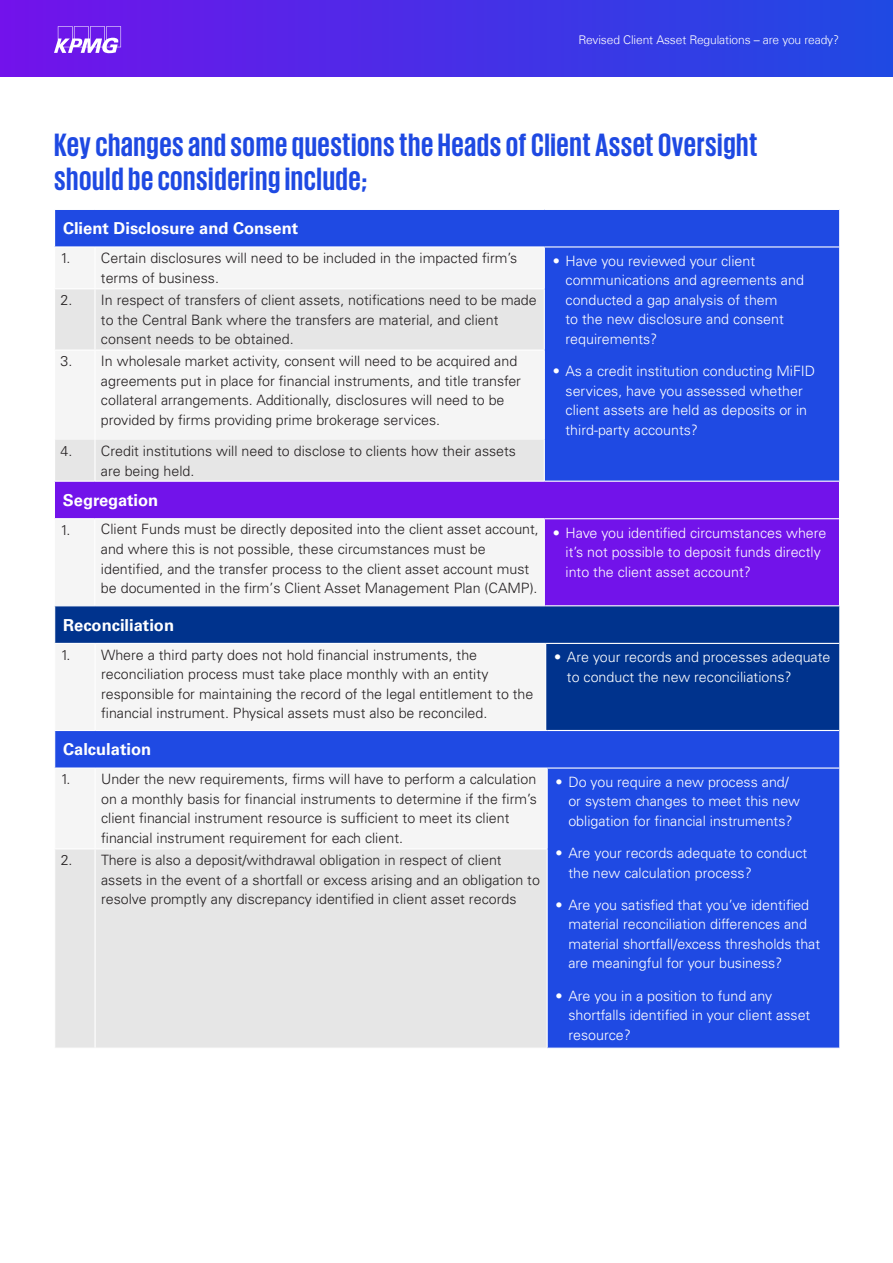
<style>
.page{position:relative;width:893px;height:1263px;background:#fff}
.page>*{position:absolute;margin:0;border:0;box-sizing:border-box;transform-origin:0 0}
.t1{font:700 33px/34.5px "KPMG";letter-spacing:.02em;color:#1e49e2}
.Lead_Paragraph_13pt{font:700 16.5px "Univers LT Std";color:#fff}
.Lead_Paragraph_13pt-2{font:300 14.25px/19.5px "Univers LT Std";color:#231f20}
.t2{font:300 14.25px/19.5px "Univers LT Std";color:#fff}
.t3{font:300 12px "Universfor KPMG";letter-spacing:-.01em;color:#fff}
</style>
<div class="page">
<div style="left:0;top:0;width:893px;height:77px;background:linear-gradient(to right,#7312eb,#1e4ae3)"></div>
<svg style="left:54px;top:26px;width:67px;height:27px"></svg>
<div style="left:55px;top:210px;width:784px;height:271px;background:#1f4ae3"></div>
<div style="left:55px;top:248px;width:489px;height:40px;background:#f5f5f5"></div>
<svg style="left:55px;top:289px;width:489px;height:192px;fill:#e6e6e6"></svg>
<hr style="left:54px;top:246px;width:41px;height:2px;background:#fff">
<hr style="left:95px;top:246px;width:449px;height:2px;background:#fff">
<hr style="left:94px;top:248px;width:2px;height:40px;background:#fff">
<hr style="left:544px;top:246px;width:295px;height:2px;background:#fff">
<hr style="left:544px;top:248px;width:1px;height:40px;background:#fff">
<hr style="left:54px;top:288px;width:41px;height:1px;background:#fff">
<hr style="left:95px;top:288px;width:450px;height:1px;background:#fff">
<hr style="left:94px;top:289px;width:2px;height:61px;background:#fff">
<hr style="left:544px;top:289px;width:1px;height:61px;background:#fff">
<hr style="left:54px;top:350px;width:41px;height:1px;background:#fff">
<hr style="left:95px;top:350px;width:450px;height:1px;background:#fff">
<hr style="left:94px;top:351px;width:2px;height:89px;background:#fff">
<hr style="left:544px;top:351px;width:1px;height:89px;background:#fff">
<hr style="left:94px;top:440px;width:2px;height:42px;background:#fff">
<hr style="left:544px;top:440px;width:1px;height:42px;background:#fff">
<div style="left:55px;top:482px;width:784px;height:123px;background:#7213ea"></div>
<div style="left:55px;top:519px;width:489px;height:86px;background:#f5f5f5"></div>
<hr style="left:54px;top:518px;width:41px;height:1px;background:#fff">
<hr style="left:95px;top:518px;width:449px;height:1px;background:#fff">
<hr style="left:94px;top:519px;width:1px;height:87px;background:#fff">
<hr style="left:544px;top:518px;width:295px;height:1px;background:#fff">
<hr style="left:544px;top:519px;width:1px;height:87px;background:#fff">
<div style="left:55px;top:606px;width:784px;height:124px;background:#00338d"></div>
<div style="left:55px;top:644px;width:490px;height:86px;background:#f5f5f5"></div>
<hr style="left:54px;top:643px;width:41px;height:1px;background:#fff">
<hr style="left:95px;top:643px;width:451px;height:1px;background:#fff">
<hr style="left:95px;top:644px;width:1px;height:86px;background:#fff">
<hr style="left:546px;top:643px;width:293px;height:1px;background:#fff">
<hr style="left:545px;top:644px;width:1px;height:86px;background:#fff">
<div style="left:55px;top:731px;width:784px;height:316px;background:#1f4ae3"></div>
<div style="left:55px;top:769px;width:492px;height:79px;background:#f5f5f5"></div>
<div style="left:55px;top:849px;width:492px;height:198px;background:#e6e6e6"></div>
<hr style="left:54px;top:767px;width:41px;height:2px;background:#fff">
<hr style="left:95px;top:767px;width:452px;height:2px;background:#fff">
<hr style="left:95px;top:769px;width:1px;height:79px;background:#fff">
<hr style="left:547px;top:767px;width:292px;height:2px;background:#fff">
<hr style="left:547px;top:769px;width:1px;height:79px;background:#fff">
<hr style="left:54px;top:848px;width:41px;height:1px;background:#fff">
<hr style="left:95px;top:848px;width:453px;height:1px;background:#fff">
<hr style="left:95px;top:849px;width:1px;height:198px;background:#fff">
<hr style="left:547px;top:849px;width:1px;height:198px;background:#fff">
<p class="t3" style="left:579px;top:33px;width:262px">Revised Client Asset Regulations – are you ready?</p>
<p class="t1" style="left:54px;top:126px;width:705px">Key changes and some questions the Heads of Client Asset Oversight should be considering include;</p>
<p class="Lead_Paragraph_13pt" style="left:63px;top:219px;width:237px">Client Disclosure and Consent</p>
<p class="Lead_Paragraph_13pt-2" style="left:61px;top:248px;width:11px">1.</p>
<p class="Lead_Paragraph_13pt-2" style="left:101px;top:248px;width:418px">Certain disclosures will need to be included in the impacted firm’s terms of business.</p>
<p class="t2" style="left:566px;top:251px;width:240px;text-indent:-13px">• Have you reviewed your client communications and agreements and conducted a gap analysis of them<br>to the new disclosure and consent requirements?</p>
<p class="t2" style="left:566px;top:361px;width:251px;text-indent:-13px">• As a credit institution conducting MiFID services, have you assessed whether client assets are held as deposits or in third-party accounts?</p>
<p class="Lead_Paragraph_13pt-2" style="left:61px;top:290px;width:13px">2.</p>
<p class="Lead_Paragraph_13pt-2" style="left:101px;top:290px;width:437px">In respect of transfers of client assets, notifications need to be made to the Central Bank where the transfers are material, and client consent needs to be obtained.</p>
<p class="Lead_Paragraph_13pt-2" style="left:61px;top:352px;width:13px">3.</p>
<p class="Lead_Paragraph_13pt-2" style="left:101px;top:352px;width:422px">In wholesale market activity, consent will need to be acquired and agreements put in place for financial instruments, and title transfer collateral arrangements. Additionally, disclosures will need to be provided by firms providing prime brokerage services.</p>
<p class="Lead_Paragraph_13pt-2" style="left:61px;top:441px;width:13px">4.</p>
<p class="Lead_Paragraph_13pt-2" style="left:101px;top:441px;width:417px">Credit institutions will need to disclose to clients how their assets are being held.</p>
<p class="Lead_Paragraph_13pt" style="left:63px;top:490px;width:97px">Segregation</p>
<p class="Lead_Paragraph_13pt-2" style="left:60px;top:520px;width:11px">1.</p>
<p class="Lead_Paragraph_13pt-2" style="left:101px;top:519px;width:439px">Client Funds must be directly deposited into the client asset account, and where this is not possible, these circumstances must be identified, and the transfer process to the client asset account must be documented in the firm’s Client Asset Management Plan (CAMP).</p>
<p class="t2" style="left:566px;top:523px;width:262px;text-indent:-13px">• Have you identified circumstances where it’s not possible to deposit funds directly into the client asset account?</p>
<p class="Lead_Paragraph_13pt" style="left:63px;top:615px;width:112px">Reconciliation</p>
<p class="Lead_Paragraph_13pt-2" style="left:61px;top:645px;width:11px">1.</p>
<p class="Lead_Paragraph_13pt-2" style="left:101px;top:645px;width:434px">Where a third party does not hold financial instruments, the reconciliation process must take place monthly with an entity responsible for maintaining the record of the legal entitlement to the financial instrument. Physical assets must also be reconciled.</p>
<p class="t2" style="left:567px;top:647px;width:265px;text-indent:-13px">• Are your records and processes adequate to conduct the new reconciliations?</p>
<p class="Lead_Paragraph_13pt" style="left:63px;top:740px;width:90px">Calculation</p>
<p class="Lead_Paragraph_13pt-2" style="left:61px;top:769px;width:11px">1.</p>
<p class="Lead_Paragraph_13pt-2" style="left:101px;top:769px;width:437px">Under the new requirements, firms will have to perform a calculation on a monthly basis for financial instruments to determine if the firm’s client financial instrument resource is sufficient to meet its client financial instrument requirement for each client.</p>
<p class="t2" style="left:568px;top:772px;width:233px;text-indent:-13px">• Do you require a new process and/ or system changes to meet this new obligation for financial instruments?</p>
<p class="t2" style="left:568px;top:843px;width:240px;text-indent:-13px">• Are your records adequate to conduct the new calculation process?</p>
<p class="t2" style="left:568px;top:895px;width:253px;text-indent:-13px">• Are you satisfied that you’ve identified material reconciliation differences and material shortfall/excess thresholds that are meaningful for your business?</p>
<p class="t2" style="left:568px;top:986px;width:243px;text-indent:-13px">• Are you in a position to fund any shortfalls identified in your client asset resource?</p>
<p class="Lead_Paragraph_13pt-2" style="left:61px;top:850px;width:13px">2.</p>
<p class="Lead_Paragraph_13pt-2" style="left:101px;top:850px;width:440px">There is also a deposit/withdrawal obligation in respect of client assets in the event of a shortfall or excess arising and an obligation to resolve promptly any discrepancy identified in client asset records</p>
</div>
